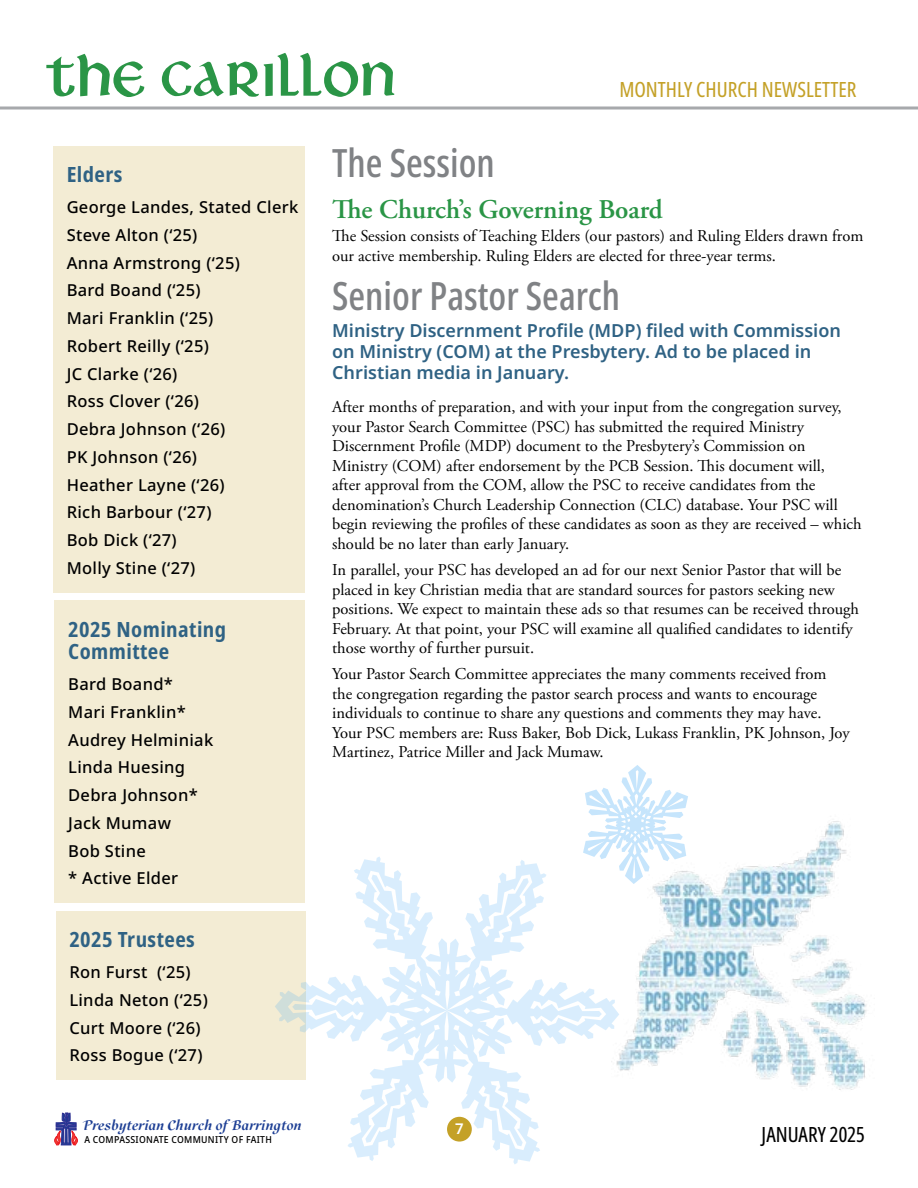
<style>
.page{position:relative;width:918px;height:1188px;background:#fff}
.page>*{position:absolute;margin:0;border:0;box-sizing:border-box;transform-origin:0 0}
.t1{font:50.55px "Libra MN";color:#2a9546}
.t2{font:500 extra-condensed 39px "Noto Sans";color:#808285}
.t3{font:600 27px "Adobe Garamond Pro";color:#2a9546}
.t4{font:700 condensed 21px/22.5px "Noto Sans";letter-spacing:.02em;color:#2f6284}
.t5{font:extra-condensed 21px "Noto Sans";color:#c4a128}
.t6{font:extra-condensed 21px "Noto Sans";color:#000}
.t7{font:600 18px/21px "Noto Sans";color:#2f6284}
.t8{font:16.5px/19.5px "Adobe Garamond Pro";color:#000}
.t9{font:500 16.5px/27.8px "Noto Sans";letter-spacing:.02em;color:#000}
.t10{font:italic 700 15.15px "Scrivano";color:#1c3e94}
.t11{font:600 14.85px "Noto Sans";color:#fff}
.t12{font:500 semi-condensed 9.6px "Noto Sans";letter-spacing:.03em;color:#000}
.s1{color:#c4a127}
</style>
<div class="page">
<svg style="left:55px;top:1113px;width:23px;height:32px"></svg>
<svg style="left:0;top:106px;width:918px;height:4px;background:#bcbec0"></svg>
<div style="left:53px;top:146px;width:252px;height:56px;background:#f3ecd4"></div>
<div style="left:53px;top:182px;width:252px;height:50px;background:#f3ecd4"></div>
<div style="left:53px;top:210px;width:252px;height:49px;background:#f3ecd4"></div>
<div style="left:53px;top:238px;width:252px;height:49px;background:#f3ecd4"></div>
<div style="left:53px;top:265px;width:252px;height:50px;background:#f3ecd4"></div>
<div style="left:53px;top:293px;width:252px;height:50px;background:#f3ecd4"></div>
<div style="left:53px;top:321px;width:252px;height:49px;background:#f3ecd4"></div>
<div style="left:53px;top:349px;width:252px;height:49px;background:#f3ecd4"></div>
<div style="left:53px;top:376px;width:252px;height:50px;background:#f3ecd4"></div>
<div style="left:53px;top:404px;width:252px;height:50px;background:#f3ecd4"></div>
<div style="left:53px;top:432px;width:252px;height:49px;background:#f3ecd4"></div>
<div style="left:53px;top:460px;width:252px;height:49px;background:#f3ecd4"></div>
<div style="left:53px;top:487px;width:252px;height:50px;background:#f3ecd4"></div>
<div style="left:53px;top:515px;width:252px;height:50px;background:#f3ecd4"></div>
<div style="left:53px;top:543px;width:252px;height:49px;background:#f3ecd4"></div>
<div style="left:55px;top:601px;width:250px;height:78px;background:#f3ecd4"></div>
<div style="left:55px;top:659px;width:250px;height:50px;background:#f3ecd4"></div>
<div style="left:55px;top:687px;width:250px;height:49px;background:#f3ecd4"></div>
<div style="left:55px;top:715px;width:250px;height:49px;background:#f3ecd4"></div>
<div style="left:55px;top:742px;width:250px;height:50px;background:#f3ecd4"></div>
<div style="left:55px;top:770px;width:250px;height:50px;background:#f3ecd4"></div>
<div style="left:55px;top:798px;width:250px;height:49px;background:#f3ecd4"></div>
<div style="left:55px;top:826px;width:250px;height:49px;background:#f3ecd4"></div>
<div style="left:55px;top:853px;width:250px;height:50px;background:#f3ecd4"></div>
<div style="left:56px;top:911px;width:249px;height:56px;background:#f3ecd4"></div>
<div style="left:56px;top:947px;width:249px;height:50px;background:#f3ecd4"></div>
<div style="left:56px;top:975px;width:249px;height:49px;background:#f3ecd4"></div>
<div style="left:56px;top:1003px;width:249px;height:49px;background:#f3ecd4"></div>
<div style="left:56px;top:1030px;width:249px;height:50px;background:#f3ecd4"></div>
<svg style="left:275px;top:857px;width:336px;height:307px"></svg>
<svg style="left:583px;top:765px;width:105px;height:119px"></svg>
<img style="left:611px;top:815px;width:256px;height:275px">
<h1 class="t1" style="left:45px;top:44px;width:353px">The Carillon</h1>
<p class="t5" style="left:619px;top:75px;width:239px">MONTHLY <span class="s1">CHURCH</span> NEWSLETTER</p>
<p class="t4" style="left:67px;top:164px;width:57px">Elders</p>
<p class="t9" style="left:67px;top:194px;width:233px">George Landes, Stated Clerk<br>Steve Alton (‘25)<br>Anna Armstrong (‘25)<br>Bard Boand (‘25)<br>Mari Franklin (‘25)<br>Robert Reilly (‘25)<br>JC Clarke (‘26)<br>Ross Clover (‘26)<br>Debra Johnson (‘26)<br>PK Johnson (‘26)<br>Heather Layne (‘26)<br>Rich Barbour (‘27)<br>Bob Dick (‘27)<br>Molly Stine (‘27)</p>
<p class="t4" style="left:68px;top:618px;width:160px">2025 Nominating<br>Committee</p>
<p class="t9" style="left:68px;top:671px;width:147px">Bard Boand*<br>Mari Franklin*<br>Audrey Helminiak<br>Linda Huesing<br>Debra Johnson*<br>Jack Mumaw<br>Bob Stine<br>* Active Elder</p>
<p class="t4" style="left:69px;top:929px;width:127px">2025 Trustees</p>
<p class="t9" style="left:69px;top:959px;width:140px">Ron Furst (‘25)<br>Linda Neton (‘25)<br>Curt Moore (‘26)<br>Ross Bogue (‘27)</p>
<p class="t10" style="left:83px;top:1116px;width:220px">Presbyterian Church of Barrington</p>
<p class="t12" style="left:84px;top:1133px;width:189px">A COMPASSIONATE COMMUNITY OF FAITH</p>
<h2 class="t2" style="left:332px;top:136px;width:164px">The Session</h2>
<h3 class="t3" style="left:332px;top:193px;width:332px">The Church’s Governing Board</h3>
<p class="t8" style="left:332px;top:227px;width:533px">The Session consists of Teaching Elders (our pastors) and Ruling Elders drawn from our active membership. Ruling Elders are elected for three-year terms.</p>
<h2 class="t2" style="left:332px;top:268px;width:289px">Senior Pastor Search</h2>
<p class="t7" style="left:332px;top:321px;width:510px">Ministry Discernment Profile (MDP) filed with Commission on Ministry (COM) at the Presbytery. Ad to be placed in<br>Christian media in January.</p>
<p class="t8" style="left:332px;top:398px;width:531px">After months of preparation, and with your input from the congregation survey, your Pastor Search Committee (PSC) has submitted the required Ministry Discernment Profile (MDP) document to the Presbytery’s Commission on Ministry (COM) after endorsement by the PCB Session. This document will,<br>after approval from the COM, allow the PSC to receive candidates from the denomination’s Church Leadership Connection (CLC) database. Your PSC will begin reviewing the profiles of these candidates as soon as they are received – which should be no later than early January.</p>
<p class="t8" style="left:332px;top:561px;width:528px">In parallel, your PSC has developed an ad for our next Senior Pastor that will be placed in key Christian media that are standard sources for pastors seeking new positions. We expect to maintain these ads so that resumes can be received through February. At that point, your PSC will examine all qualified candidates to identify those worthy of further pursuit.</p>
<p class="t8" style="left:332px;top:665px;width:519px">Your Pastor Search Committee appreciates the many comments received from the congregation regarding the pastor search process and wants to encourage individuals to continue to share any questions and comments they may have.<br>Your PSC members are: Russ Baker, Bob Dick, Lukass Franklin, PK Johnson, Joy Martinez, Patrice Miller and Jack Mumaw.</p>
<p class="t11" style="left:455px;top:1118px;width:10px">7</p>
<p class="t6" style="left:762px;top:1120px;width:105px">JANUARY 2025</p>
</div>
